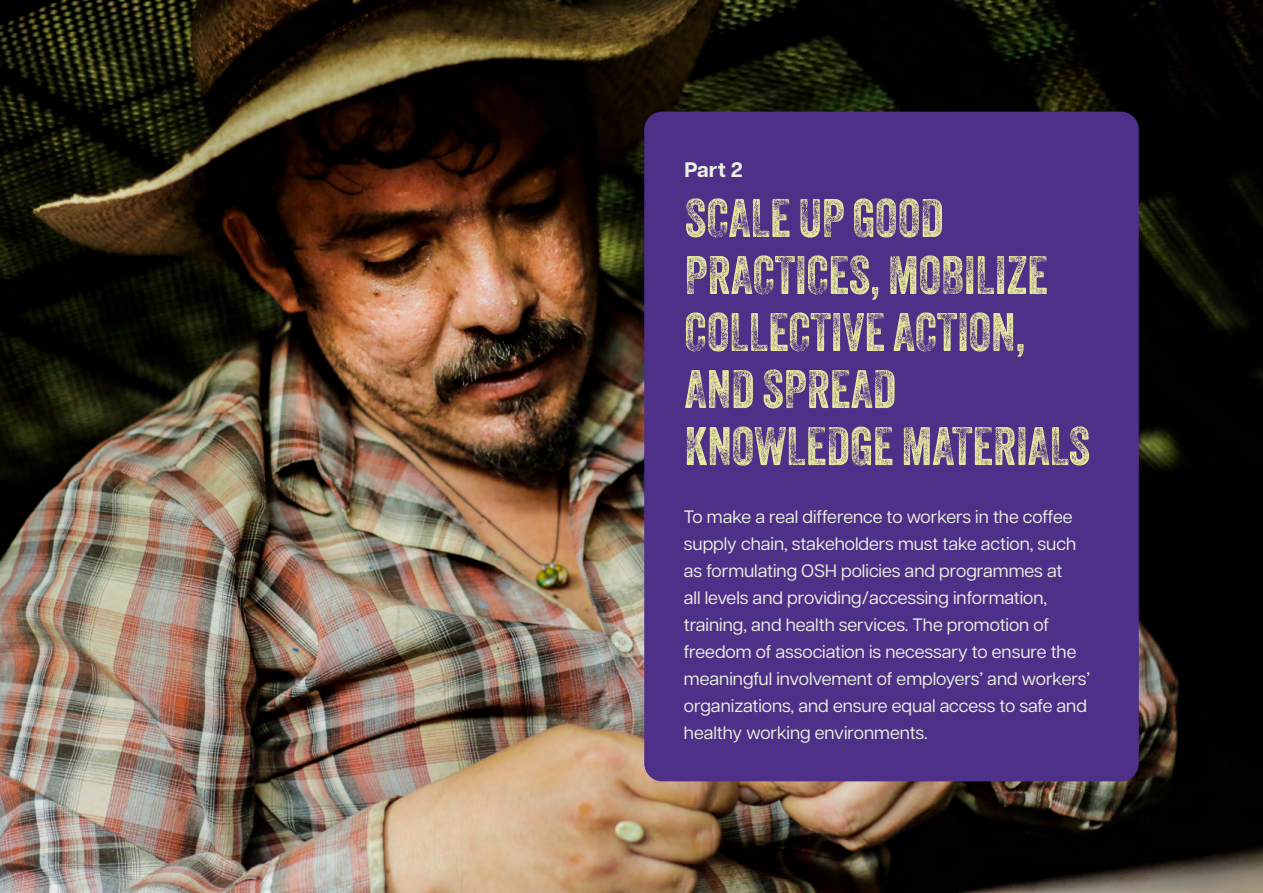
<style>
.page{position:relative;width:1263px;height:893px;background:#fff}
.page>*{position:absolute;margin:0;border:0;box-sizing:border-box;transform-origin:0 0}
.t1{font:52.5px/57px "Veneer Three";color:#e9eb9e}
.t2{font:700 21px "Articulat CF";color:#edeee0}
.t3{font:18px/27px "Articulat CF";color:#edeee0}
</style>
<div class="page">
<img style="left:0;top:0;width:1263px;height:893px">
<div style="left:644px;top:112px;width:495px;height:669px;background:#4e3088;border-radius:18px"></div>
<p class="t2" style="left:684px;top:154px;width:60px">Part 2</p>
<h1 class="t1" style="left:684px;top:189px;width:407px">SCALE UP GOOD<br>PRACTICES, MOBILIZE<br>COLLECTIVE ACTION,<br>AND SPREAD<br>KNOWLEDGE MATERIALS</h1>
<p class="t3" style="left:684px;top:502px;width:407px">To make a real difference to workers in the coffee supply chain, stakeholders must take action, such as formulating OSH policies and programmes at<br>all levels and providing/accessing information, training, and health services. The promotion of freedom of association is necessary to ensure the meaningful involvement of employers’ and workers’ organizations, and ensure equal access to safe and healthy working environments.</p>
</div>
